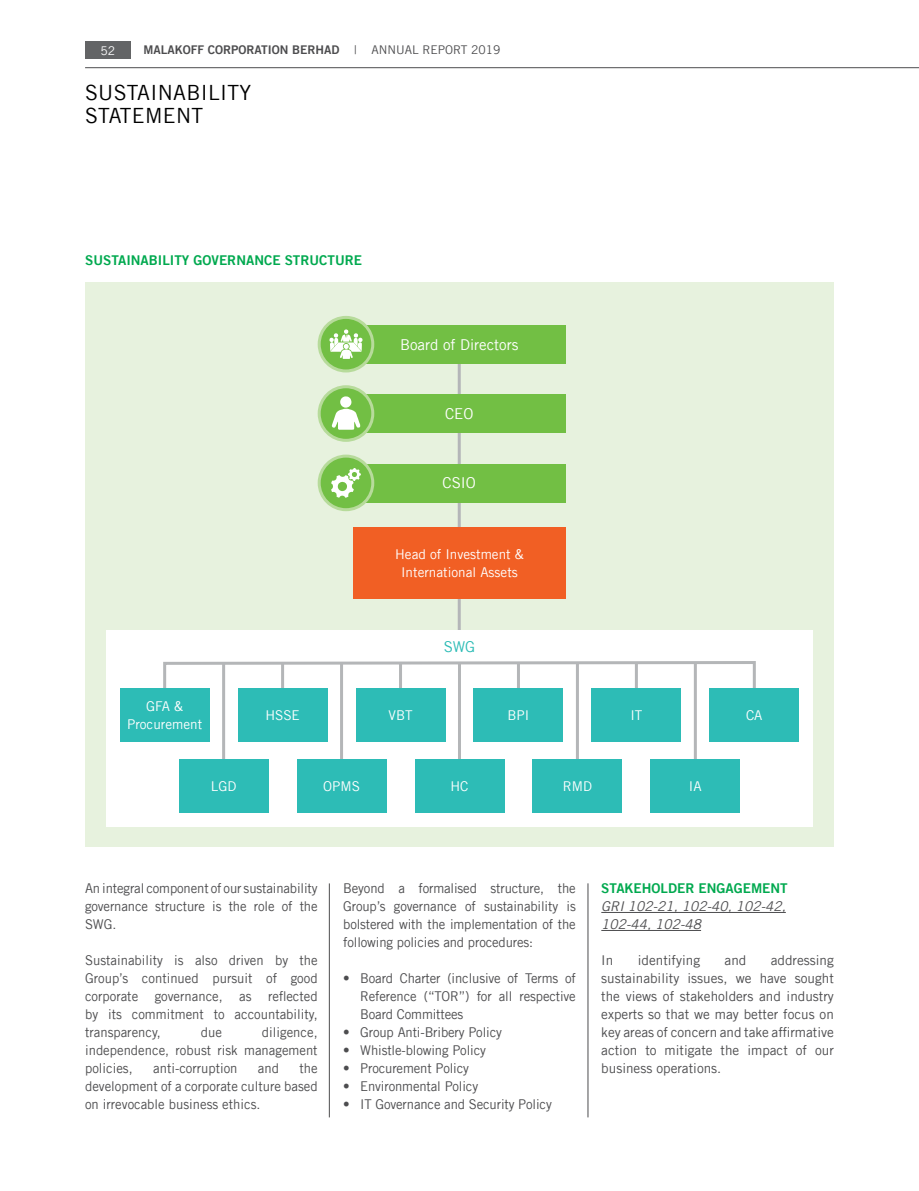
<style>
.page{position:relative;width:919px;height:1191px;background:#fff}
.page>*{position:absolute;margin:0;border:0;box-sizing:border-box;transform-origin:0 0}
.t1{font:21px/22.5px "Trade Gothic LT";letter-spacing:.015em;color:#000}
.t2{font:15px "Trade Gothic LT";color:#fff}
.t3{font:15px "Trade Gothic LT";color:#2dbcb6}
.t4{font:13.5px/18px "Trade Gothic LT";letter-spacing:-.01em;color:#4d4d4f;text-align:justify}
.t5{font:13.5px/18px "Trade Gothic LT";color:#fff;text-align:center}
.t6{font:13.5px "Trade Gothic LT Bold Two";color:#00a94f}
.t7{font:italic 13.5px/18px "Trade Gothic LT";color:#4d4d4f}
.t8{font:12px "Trade Gothic LT Bold Two";color:#4d4d4f}
.t9{font:12px "Trade Gothic LT";color:#fff}
.s1{font-family:"Trade Gothic LT"}
</style>
<div class="page">
<hr style="left:85px;top:67px;width:833px;height:1px;background:#4d4d4f">
<div style="left:85px;top:42px;width:46px;height:17px;background:#636466"></div>
<hr style="left:601px;top:912px;width:184px;height:1px;background:#4d4d4f">
<hr style="left:601px;top:930px;width:100px;height:1px;background:#4d4d4f">
<hr style="left:587px;top:883px;width:1px;height:234px;background:#4d4d4f">
<hr style="left:329px;top:883px;width:1px;height:234px;background:#4d4d4f">
<div style="left:85px;top:282px;width:748px;height:564px;background:#e7f2de"></div>
<hr style="left:457px;top:344px;width:3px;height:291px;background:#b4b6b8">
<div style="left:106px;top:630px;width:706px;height:196px;background:#fff"></div>
<div style="left:353px;top:527px;width:213px;height:71px;background:#f15f24"></div>
<hr style="left:576px;top:663px;width:3px;height:99px;background:#b4b6b8">
<div style="left:532px;top:759px;width:90px;height:53px;background:#2dbcb6"></div>
<div style="left:591px;top:688px;width:90px;height:53px;background:#2dbcb6"></div>
<hr style="left:693px;top:663px;width:3px;height:99px;background:#b4b6b8">
<div style="left:650px;top:759px;width:90px;height:53px;background:#2dbcb6"></div>
<svg style="left:163px;top:661px;width:593px;height:34px"></svg>
<div style="left:709px;top:688px;width:90px;height:53px;background:#2dbcb6"></div>
<hr style="left:399px;top:663px;width:3px;height:28px;background:#b4b6b8">
<div style="left:355px;top:688px;width:90px;height:53px;background:#2dbcb6"></div>
<hr style="left:458px;top:663px;width:3px;height:99px;background:#b4b6b8">
<div style="left:414px;top:759px;width:90px;height:53px;background:#2dbcb6"></div>
<hr style="left:517px;top:663px;width:3px;height:28px;background:#b4b6b8">
<div style="left:473px;top:688px;width:90px;height:53px;background:#2dbcb6"></div>
<div style="left:120px;top:688px;width:89px;height:53px;background:#2dbcb6"></div>
<hr style="left:222px;top:663px;width:3px;height:99px;background:#b4b6b8">
<div style="left:179px;top:759px;width:89px;height:53px;background:#2dbcb6"></div>
<hr style="left:281px;top:663px;width:3px;height:28px;background:#b4b6b8">
<div style="left:237px;top:688px;width:90px;height:53px;background:#2dbcb6"></div>
<hr style="left:340px;top:663px;width:3px;height:99px;background:#b4b6b8">
<div style="left:296px;top:759px;width:90px;height:53px;background:#2dbcb6"></div>
<div style="left:359px;top:325px;width:207px;height:38px;background:#72bf44"></div>
<svg style="left:319px;top:317px;width:54px;height:54px"></svg>
<div style="left:317px;top:316px;width:57px;height:56px;border:3px solid #b7db9b;border-radius:50%"></div>
<svg style="left:329px;top:329px;width:33px;height:30px"></svg>
<div style="left:359px;top:464px;width:207px;height:38px;background:#72bf44"></div>
<svg style="left:319px;top:456px;width:54px;height:54px"></svg>
<div style="left:317px;top:454px;width:57px;height:57px;border:3px solid #b7db9b;border-radius:50%"></div>
<svg style="left:331px;top:468px;width:30px;height:30px"></svg>
<div style="left:359px;top:394px;width:207px;height:39px;background:#72bf44"></div>
<svg style="left:319px;top:387px;width:54px;height:53px"></svg>
<div style="left:317px;top:385px;width:57px;height:57px;border:3px solid #b7db9b;border-radius:50%"></div>
<svg style="left:332px;top:396px;width:28px;height:34px"></svg>
<p class="t9" style="left:100px;top:43px;width:16px">52</p>
<p class="t8" style="left:143px;top:42px;width:358px">MALAKOFF CORPORATION BERHAD <span class="s1">| ANNUAL REPORT 2019</span></p>
<h1 class="t1" style="left:85px;top:81px;width:167px">SUSTAINABILITY<br>STATEMENT</h1>
<p class="t6" style="left:85px;top:252px;width:278px">SUSTAINABILITY GOVERNANCE STRUCTURE</p>
<p class="t5" style="left:127px;top:696px;width:76px">GFA &amp;<br>Procurement</p>
<p class="t5" style="left:211px;top:776px;width:27px">LGD</p>
<p class="t5" style="left:265px;top:705px;width:36px">HSSE</p>
<p class="t5" style="left:323px;top:776px;width:38px">OPMS</p>
<p class="t2" style="left:400px;top:335px;width:120px">Board of Directors</p>
<p class="t2" style="left:445px;top:404px;width:30px">CEO</p>
<p class="t2" style="left:442px;top:474px;width:35px">CSIO</p>
<p class="t5" style="left:395px;top:544px;width:130px">Head of Investment &amp;<br>International Assets</p>
<p class="t3" style="left:444px;top:638px;width:33px">SWG</p>
<p class="t5" style="left:388px;top:705px;width:26px">VBT</p>
<p class="t5" style="left:746px;top:705px;width:18px">CA</p>
<p class="t5" style="left:507px;top:705px;width:23px">BPI</p>
<p class="t5" style="left:630px;top:705px;width:14px">IT</p>
<p class="t5" style="left:450px;top:776px;width:19px">HC</p>
<p class="t5" style="left:562px;top:776px;width:31px">RMD</p>
<p class="t5" style="left:689px;top:776px;width:14px">IA</p>
<p class="t4" style="left:85px;top:879px;width:234px">An integral component of our sustainability governance structure is the role of the SWG.</p>
<p class="t4" style="left:85px;top:951px;width:234px">Sustainability is also driven by the Group’s continued pursuit of good corporate governance, as reflected by its commitment to accountability, transparency,</p>
<p class="t4" style="left:85px;top:1023px;width:234px;text-indent:177px">diligence, independence, robust risk management policies,</p>
<p class="t4" style="left:201px;top:1023px;width:23px">due</p>
<p class="t4" style="left:153px;top:1059px;width:86px">anti-corruption</p>
<p class="t4" style="left:258px;top:1059px;width:23px">and</p>
<p class="t4" style="left:85px;top:1059px;width:234px;text-indent:214px">the development of a corporate culture based on irrevocable business ethics.</p>
<p class="t4" style="left:343px;top:879px;width:234px">Beyond a formalised structure, the Group’s governance of sustainability is bolstered with the implementation of the following policies and procedures:</p>
<p class="t4" style="left:360px;top:969px;width:217px;text-indent:-17px">• Board Charter (inclusive of Terms of Reference (“TOR”) for all respective Board Committees</p>
<p class="t4" style="left:343px;top:1023px;width:160px">• Group Anti-Bribery Policy</p>
<p class="t4" style="left:343px;top:1041px;width:144px">• Whistle-blowing Policy</p>
<p class="t4" style="left:343px;top:1059px;width:127px">• Procurement Policy</p>
<p class="t4" style="left:343px;top:1077px;width:136px">• Environmental Policy</p>
<p class="t4" style="left:343px;top:1095px;width:210px">• IT Governance and Security Policy</p>
<p class="t6" style="left:601px;top:880px;width:188px">STAKEHOLDER ENGAGEMENT</p>
<p class="t7" style="left:601px;top:897px;width:186px">GRI 102-21, 102-40, 102-42,<br>102-44, 102-48</p>
<p class="t4" style="left:601px;top:951px;width:14px">In</p>
<p class="t4" style="left:637px;top:951px;width:64px">identifying</p>
<p class="t4" style="left:724px;top:951px;width:23px">and</p>
<p class="t4" style="left:601px;top:951px;width:234px;text-indent:169px">addressing sustainability issues, we have sought the views of stakeholders and industry experts so that we may better focus on key areas of concern and take affirmative action to mitigate the impact of our business operations.</p>
</div>
